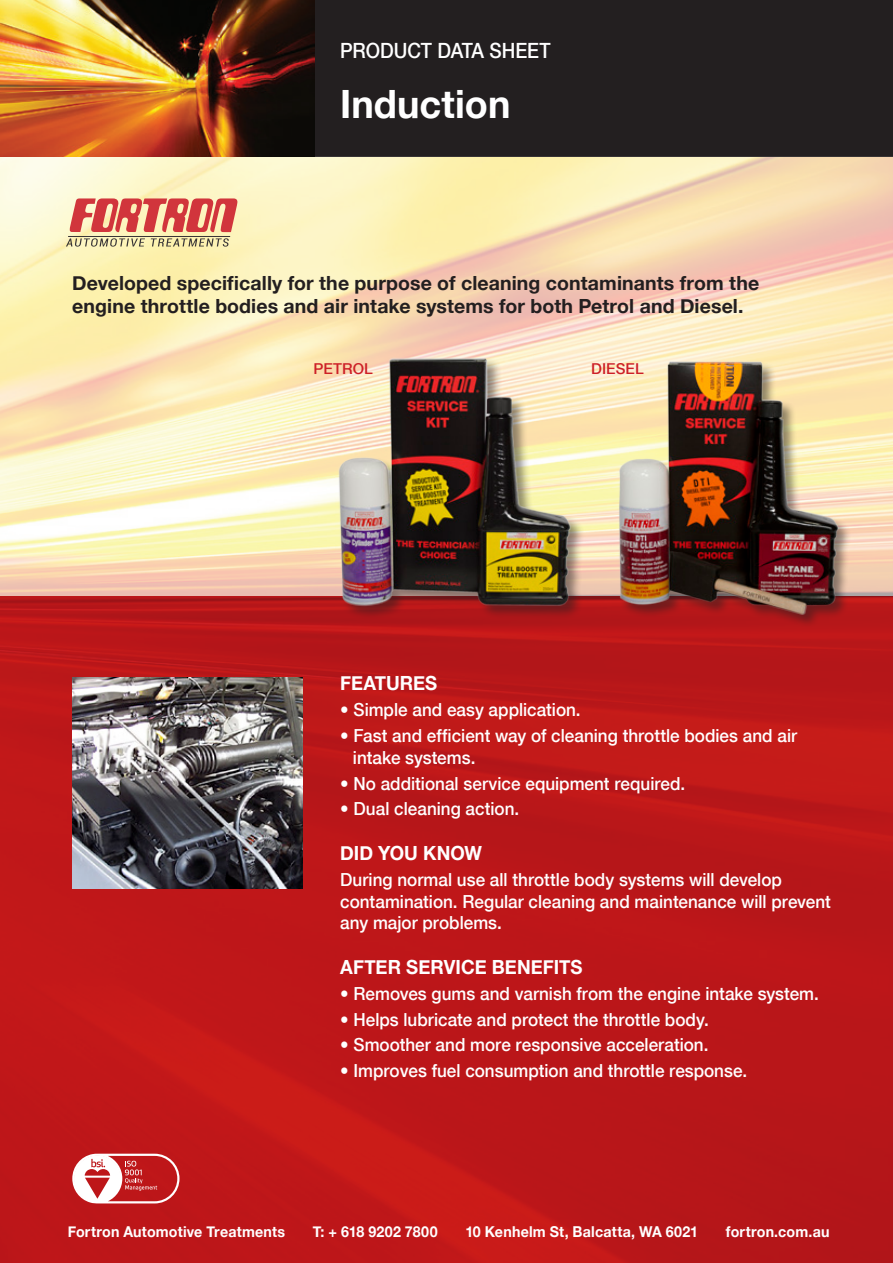
<style>
.page{position:relative;width:893px;height:1263px;background:#fff}
.page>*{position:absolute;margin:0;border:0;box-sizing:border-box;transform-origin:0 0}
.t1{font:700 39px "Helvetica Neue";color:#fff}
.t2{font:500 21px "Helvetica Neue";color:#fff;scale:.9 1}
.t3{font:700 19.5px/23.4px "Helvetica Neue";letter-spacing:.005em;color:#231f20}
.t4{font:700 19.5px "Helvetica Neue";color:#fff;scale:.95 1}
.t5{font:500 18px/21.6px "Helvetica Neue";color:#fff;scale:.95 1}
.t6{font:700 15px "Helvetica Neue";letter-spacing:.015em;color:#fff;scale:.95 1}
.t7{font:500 15px "Helvetica Neue";letter-spacing:.005em;color:#cd2027}
</style>
<div class="page">
<div style="left:0;top:596px;width:893px;height:667px;background:linear-gradient(to right,#c01719,#b91719)"></div>
<div style="left:313px;top:0;width:580px;height:156px;background:#231f20"></div>
<svg style="left:0;top:157px;width:893px;height:439px;background:#f9e4ba"></svg>
<div style="left:619px;top:361px;width:232px;height:267px;background:#231f20;opacity:.5"></div>
<img style="left:608px;top:352px;width:241px;height:264px">
<div style="left:338px;top:357px;width:247px;height:263px;background:#231f20;opacity:.5"></div>
<img style="left:329px;top:350px;width:251px;height:263px">
<img style="left:0;top:0;width:314px;height:156px">
<img style="left:72px;top:677px;width:231px;height:212px">
<svg style="left:72px;top:1154px;width:107px;height:49px"></svg>
<p class="t2" style="left:340px;top:33px;width:235px">PRODUCT DATA SHEET</p>
<p class="t1" style="left:340px;top:73px;width:172px">Induction</p>
<p class="t3" style="left:72px;top:272px;width:688px">Developed specifically for the purpose of cleaning contaminants from the engine throttle bodies and air intake systems for both Petrol and Diesel.</p>
<p class="t7" style="left:313px;top:357px;width:61px">PETROL</p>
<p class="t7" style="left:591px;top:357px;width:54px">DIESEL</p>
<p class="t4" style="left:340px;top:668px;width:104px">FEATURES</p>
<p class="t5" style="left:340px;top:698px;width:255px">• Simple and easy application.</p>
<p class="t5" style="left:353px;top:724px;width:469px;text-indent:-13px">• Fast and efficient way of cleaning throttle bodies and air intake systems.</p>
<p class="t5" style="left:340px;top:771px;width:365px">• No additional service equipment required.</p>
<p class="t5" style="left:340px;top:797px;width:190px">• Dual cleaning action.</p>
<p class="t4" style="left:340px;top:838px;width:151px">DID YOU KNOW</p>
<p class="t5" style="left:340px;top:868px;width:518px">During normal use all throttle body systems will develop contamination. Regular cleaning and maintenance will prevent any major problems.</p>
<p class="t4" style="left:340px;top:951px;width:257px">AFTER SERVICE BENEFITS</p>
<p class="t5" style="left:340px;top:982px;width:505px">• Removes gums and varnish from the engine intake system.</p>
<p class="t5" style="left:340px;top:1007px;width:389px">• Helps lubricate and protect the throttle body.</p>
<p class="t5" style="left:340px;top:1033px;width:389px">• Smoother and more responsive acceleration.</p>
<p class="t5" style="left:340px;top:1059px;width:430px">• Improves fuel consumption and throttle response.</p>
<p class="t6" style="left:68px;top:1220px;width:230px">Fortron Automotive Treatments</p>
<p class="t6" style="left:313px;top:1220px;width:133px">T: + 618 9202 7800</p>
<p class="t6" style="left:465px;top:1220px;width:247px">10 Kenhelm St, Balcatta, WA 6021</p>
<p class="t6" style="left:726px;top:1220px;width:111px">fortron.com.au</p>
</div>
